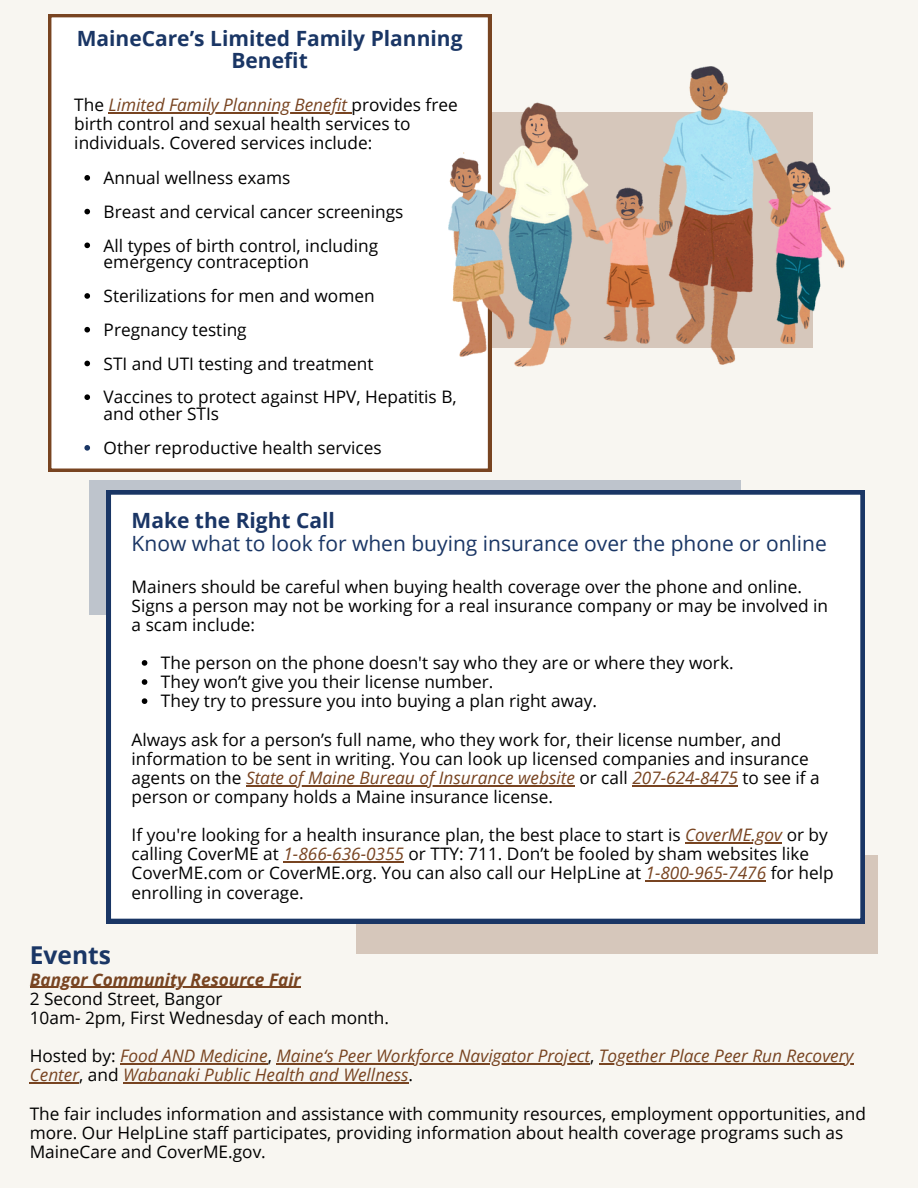
<style>
.page{position:relative;width:918px;height:1188px;background:#f8f6f1}
.page>*{position:absolute;margin:0;border:0;box-sizing:border-box;transform-origin:0 0}
.t1{font:700 24.6px "Open Sans";color:#1a3665}
.t2{font:21px/22.5px "Open Sans";color:#1a3665}
.t3{font:700 21px/22.5px "Open Sans";color:#1a3665;text-align:center}
.t4{font:17.25px/19.2px "Open Sans";color:#000}
.t5{font:italic 17.25px/19.2px "Open Sans";color:#784421}
.t6{font:italic 700 17.25px "Open Sans";color:#784421}
.s1{font-style:italic;color:#784421}
.s2{font-weight:700;color:#1a3565}
.s3{font-style:normal;color:#000}
</style>
<div class="page">
<div style="left:48px;top:14px;width:443px;height:458px;background:#fff"></div>
<img style="left:449px;top:66px;width:396px;height:301px">
<div style="left:89px;top:480px;width:651px;height:134px;background:#bec4cc"></div>
<div style="left:356px;top:855px;width:522px;height:99px;background:#d6c7bb"></div>
<div style="left:107px;top:490px;width:758px;height:433px;background:#fff"></div>
<hr style="left:109px;top:112px;width:238px;height:1px;background:#784421">
<svg style="left:84px;top:175px;width:6px;height:6px"></svg>
<svg style="left:84px;top:209px;width:6px;height:5px"></svg>
<svg style="left:84px;top:243px;width:6px;height:5px"></svg>
<svg style="left:84px;top:293px;width:6px;height:6px"></svg>
<svg style="left:84px;top:327px;width:6px;height:6px"></svg>
<svg style="left:84px;top:361px;width:6px;height:5px"></svg>
<svg style="left:84px;top:394px;width:6px;height:6px"></svg>
<svg style="left:84px;top:445px;width:6px;height:6px"></svg>
<svg style="left:142px;top:660px;width:5px;height:6px"></svg>
<svg style="left:142px;top:679px;width:5px;height:6px"></svg>
<svg style="left:142px;top:698px;width:5px;height:6px"></svg>
<hr style="left:246px;top:785px;width:272px;height:1px;background:#784421">
<hr style="left:518px;top:785px;width:57px;height:1px;background:#784421">
<hr style="left:632px;top:785px;width:106px;height:1px;background:#784421">
<hr style="left:685px;top:842px;width:97px;height:1px;background:#784421">
<hr style="left:283px;top:861px;width:121px;height:2px;background:#784421">
<hr style="left:646px;top:881px;width:120px;height:1px;background:#784421">
<hr style="left:30px;top:987px;width:62px;height:1px;background:#784421">
<hr style="left:92px;top:987px;width:209px;height:1px;background:#784421">
<hr style="left:120px;top:1063px;width:148px;height:2px;background:#784421">
<hr style="left:276px;top:1063px;width:314px;height:2px;background:#784421">
<hr style="left:599px;top:1063px;width:255px;height:2px;background:#784421">
<hr style="left:30px;top:1083px;width:49px;height:1px;background:#784421">
<hr style="left:123px;top:1083px;width:286px;height:1px;background:#784421">
<p class="t3" style="left:77px;top:26px;width:387px">MaineCare’s Limited Family Planning<br>Benefit</p>
<p class="t4" style="left:74px;top:95px;width:385px">The <span class="s1">Limited Family Planning Benefit</span> provides free birth control and sexual health services to individuals. Covered services include:</p>
<p class="t4" style="left:104px;top:160px;width:301px;line-height:33.8px">Annual wellness exams<br>Breast and cervical cancer screenings<br>All types of birth control, including</p>
<p class="t4" style="left:104px;top:245px;width:355px;line-height:33.8px">emergency contraception<br>Sterilizations for men and women<br>Pregnancy testing<br>STI and UTI testing and treatment<br>Vaccines to protect against HPV, Hepatitis B,</p>
<p class="t4" style="left:104px;top:397px;width:280px;line-height:33.8px">and other STIs<br>Other reproductive health services</p>
<h1 class="t1" style="left:30px;top:937px;width:83px">Events</h1>
<h3 class="t2" style="left:132px;top:509px;width:697px"><span class="s2">Make the Right Call<br></span>Know what to look for when buying insurance over the phone or online</h3>
<p class="t4" style="left:132px;top:576px;width:698px">Mainers should be careful when buying health coverage over the phone and online.<br>Signs a person may not be working for a real insurance company or may be involved in a scam include:</p>
<p class="t4" style="left:161px;top:653px;width:574px">The person on the phone doesn't say who they are or where they work.</p>
<p class="t4" style="left:161px;top:672px;width:334px">They won’t give you their license number.</p>
<p class="t4" style="left:161px;top:691px;width:438px">They try to pressure you into buying a plan right away.</p>
<p class="t4" style="left:132px;top:729px;width:690px">Always ask for a person’s full name, who they work for, their license number, and information to be sent in writing. You can look up licensed companies and insurance agents on the <span class="s1">State of Maine Bureau of Insurance website</span> or call <span class="s1">207-624-8475</span> to see if a</p>
<p class="t4" style="left:132px;top:787px;width:423px">person or company holds a Maine insurance license.</p>
<p class="t4" style="left:132px;top:825px;width:698px">If you're looking for a health insurance plan, the best place to start is <span class="s1">CoverME.gov</span> or by</p>
<h1 class="t4" style="left:132px;top:844px;width:704px">calling CoverME at <span class="s1">1-866-636-0355</span> or TTY: 711. Don’t be fooled by sham websites like<br>CoverME.com or CoverME.org. You can also call our HelpLine at <span class="s1">1-800-965-7476</span> for help enrolling in coverage.</h1>
<p class="t6" style="left:30px;top:967px;width:273px">Bangor Community Resource Fair</p>
<p class="t4" style="left:30px;top:989px;width:361px">2 Second Street, Bangor<br>10am- 2pm, First Wednesday of each month.</p>
<p class="t5" style="left:30px;top:1046px;width:825px"><span class="s3">Hosted by:</span> Food AND Medicine<span class="s3">,</span> Maine‘s Peer Workforce Navigator Project<span class="s3">,</span> Together Place Peer Run Recovery<br>Center<span class="s3">, and</span> Wabanaki Public Health and Wellness<span class="s3">.</span></p>
<p class="t4" style="left:30px;top:1103px;width:838px">The fair includes information and assistance with community resources, employment opportunities, and more. Our HelpLine staff participates, providing information about health coverage programs such as<br>MaineCare and CoverME.gov.</p>
</div>
